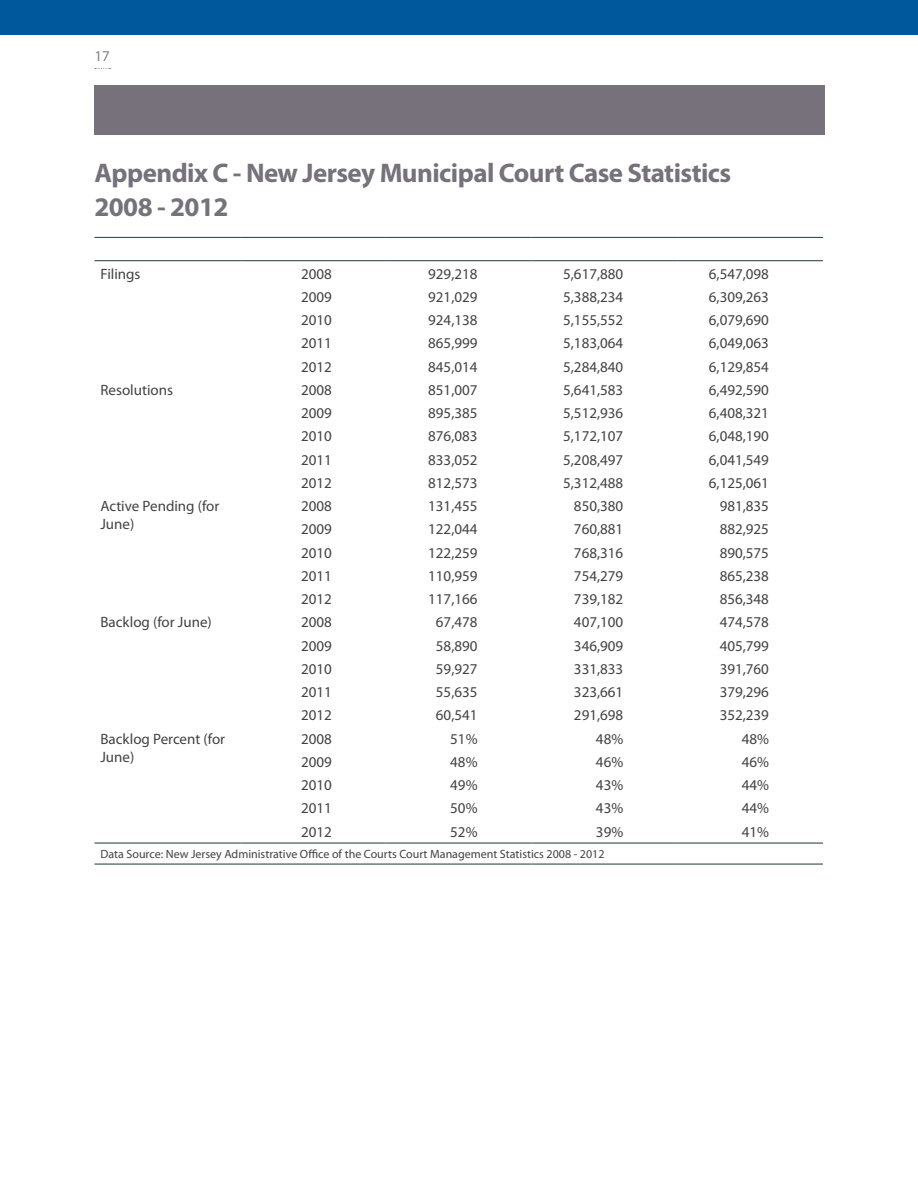
<style>
.page{position:relative;width:918px;height:1188px;background:#fff}
.page>*{position:absolute;margin:0;border:0;box-sizing:border-box;transform-origin:0 0}
.Heading_2{font:700 27px/33.6px "Myriad Pro";letter-spacing:-.02em;color:#77717b}
.Table_Content{font:15px/18px "Myriad Pro";color:#424242}
.t1{font:15px "Myriad Pro";color:#808285}
.Table_Foot_Notes{font:12px "Myriad Pro";color:#424242}
</style>
<div class="page">
<div style="left:94px;top:85px;width:730px;height:50px;background:#77717b"></div>
<div style="left:0;top:0;width:918px;height:35px;background:#00589c"></div>
<svg style="left:95px;top:68px;width:15px;height:1px"></svg>
<hr style="left:94px;top:237px;width:146px;height:1px;background:#354f50">
<hr style="left:240px;top:237px;width:146px;height:1px;background:#354f50">
<hr style="left:386px;top:237px;width:146px;height:1px;background:#354f50">
<hr style="left:532px;top:237px;width:145px;height:1px;background:#354f50">
<hr style="left:677px;top:237px;width:146px;height:1px;background:#354f50">
<hr style="left:94px;top:260px;width:146px;height:1px;background:#354f50">
<hr style="left:240px;top:260px;width:146px;height:1px;background:#354f50">
<hr style="left:386px;top:260px;width:146px;height:1px;background:#354f50">
<hr style="left:532px;top:260px;width:145px;height:1px;background:#354f50">
<hr style="left:677px;top:260px;width:146px;height:1px;background:#354f50">
<hr style="left:94px;top:843px;width:146px;height:1px;background:#354f50">
<hr style="left:240px;top:843px;width:146px;height:1px;background:#354f50">
<hr style="left:386px;top:843px;width:146px;height:1px;background:#354f50">
<hr style="left:532px;top:843px;width:145px;height:1px;background:#354f50">
<hr style="left:677px;top:843px;width:146px;height:1px;background:#354f50">
<hr style="left:94px;top:864px;width:146px;height:1px;background:#354f50">
<hr style="left:240px;top:864px;width:146px;height:1px;background:#354f50">
<hr style="left:386px;top:864px;width:146px;height:1px;background:#354f50">
<hr style="left:532px;top:864px;width:145px;height:1px;background:#354f50">
<hr style="left:677px;top:864px;width:146px;height:1px;background:#354f50">
<p class="t1" style="left:94px;top:47px;width:17px">17</p>
<p class="Heading_2" style="left:94px;top:155px;width:638px">Appendix C - New Jersey Municipal Court Case Statistics<br>2008 - 2012</p>
<p class="Table_Content" style="left:100px;top:264px;width:42px">Filings</p>
<p class="Table_Content" style="left:301px;top:264px;width:32px">2008</p>
<p class="Table_Content" style="left:428px;top:264px;width:51px">929,218</p>
<p class="Table_Content" style="left:563px;top:264px;width:62px">5,617,880</p>
<p class="Table_Content" style="left:709px;top:264px;width:62px">6,547,098</p>
<p class="Table_Content" style="left:301px;top:287px;width:32px">2009</p>
<p class="Table_Content" style="left:428px;top:287px;width:51px">921,029</p>
<p class="Table_Content" style="left:563px;top:287px;width:62px">5,388,234</p>
<p class="Table_Content" style="left:709px;top:287px;width:62px">6,309,263</p>
<p class="Table_Content" style="left:301px;top:311px;width:32px">2010</p>
<p class="Table_Content" style="left:428px;top:311px;width:51px">924,138</p>
<p class="Table_Content" style="left:563px;top:311px;width:62px">5,155,552</p>
<p class="Table_Content" style="left:709px;top:311px;width:62px">6,079,690</p>
<p class="Table_Content" style="left:301px;top:334px;width:32px">2011</p>
<p class="Table_Content" style="left:428px;top:334px;width:51px">865,999</p>
<p class="Table_Content" style="left:563px;top:334px;width:62px">5,183,064</p>
<p class="Table_Content" style="left:709px;top:334px;width:62px">6,049,063</p>
<p class="Table_Content" style="left:301px;top:357px;width:32px">2012</p>
<p class="Table_Content" style="left:428px;top:357px;width:51px">845,014</p>
<p class="Table_Content" style="left:563px;top:357px;width:62px">5,284,840</p>
<p class="Table_Content" style="left:709px;top:357px;width:62px">6,129,854</p>
<p class="Table_Content" style="left:100px;top:380px;width:74px">Resolutions</p>
<p class="Table_Content" style="left:301px;top:380px;width:32px">2008</p>
<p class="Table_Content" style="left:428px;top:380px;width:51px">851,007</p>
<p class="Table_Content" style="left:563px;top:380px;width:62px">5,641,583</p>
<p class="Table_Content" style="left:709px;top:380px;width:62px">6,492,590</p>
<p class="Table_Content" style="left:301px;top:404px;width:32px">2009</p>
<p class="Table_Content" style="left:428px;top:404px;width:51px">895,385</p>
<p class="Table_Content" style="left:563px;top:404px;width:62px">5,512,936</p>
<p class="Table_Content" style="left:709px;top:404px;width:62px">6,408,321</p>
<p class="Table_Content" style="left:301px;top:427px;width:32px">2010</p>
<p class="Table_Content" style="left:428px;top:427px;width:51px">876,083</p>
<p class="Table_Content" style="left:563px;top:427px;width:62px">5,172,107</p>
<p class="Table_Content" style="left:709px;top:427px;width:62px">6,048,190</p>
<p class="Table_Content" style="left:301px;top:450px;width:32px">2011</p>
<p class="Table_Content" style="left:428px;top:450px;width:51px">833,052</p>
<p class="Table_Content" style="left:563px;top:450px;width:62px">5,208,497</p>
<p class="Table_Content" style="left:709px;top:450px;width:62px">6,041,549</p>
<p class="Table_Content" style="left:301px;top:473px;width:32px">2012</p>
<p class="Table_Content" style="left:428px;top:473px;width:51px">812,573</p>
<p class="Table_Content" style="left:563px;top:473px;width:62px">5,312,488</p>
<p class="Table_Content" style="left:709px;top:473px;width:62px">6,125,061</p>
<p class="Table_Content" style="left:100px;top:497px;width:121px">Active Pending (for<br>June)</p>
<p class="Table_Content" style="left:301px;top:497px;width:32px">2008</p>
<p class="Table_Content" style="left:428px;top:497px;width:51px">131,455</p>
<p class="Table_Content" style="left:574px;top:497px;width:51px">850,380</p>
<p class="Table_Content" style="left:720px;top:497px;width:51px">981,835</p>
<p class="Table_Content" style="left:301px;top:520px;width:32px">2009</p>
<p class="Table_Content" style="left:428px;top:520px;width:51px">122,044</p>
<p class="Table_Content" style="left:574px;top:520px;width:51px">760,881</p>
<p class="Table_Content" style="left:720px;top:520px;width:51px">882,925</p>
<p class="Table_Content" style="left:301px;top:543px;width:32px">2010</p>
<p class="Table_Content" style="left:428px;top:543px;width:51px">122,259</p>
<p class="Table_Content" style="left:574px;top:543px;width:51px">768,316</p>
<p class="Table_Content" style="left:720px;top:543px;width:51px">890,575</p>
<p class="Table_Content" style="left:301px;top:566px;width:32px">2011</p>
<p class="Table_Content" style="left:428px;top:566px;width:51px">110,959</p>
<p class="Table_Content" style="left:574px;top:566px;width:51px">754,279</p>
<p class="Table_Content" style="left:720px;top:566px;width:51px">865,238</p>
<p class="Table_Content" style="left:301px;top:590px;width:32px">2012</p>
<p class="Table_Content" style="left:428px;top:590px;width:51px">117,166</p>
<p class="Table_Content" style="left:574px;top:590px;width:51px">739,182</p>
<p class="Table_Content" style="left:720px;top:590px;width:51px">856,348</p>
<p class="Table_Content" style="left:100px;top:613px;width:113px">Backlog (for June)</p>
<p class="Table_Content" style="left:301px;top:613px;width:32px">2008</p>
<p class="Table_Content" style="left:436px;top:613px;width:43px">67,478</p>
<p class="Table_Content" style="left:574px;top:613px;width:51px">407,100</p>
<p class="Table_Content" style="left:720px;top:613px;width:51px">474,578</p>
<p class="Table_Content" style="left:301px;top:636px;width:32px">2009</p>
<p class="Table_Content" style="left:436px;top:636px;width:43px">58,890</p>
<p class="Table_Content" style="left:574px;top:636px;width:51px">346,909</p>
<p class="Table_Content" style="left:720px;top:636px;width:51px">405,799</p>
<p class="Table_Content" style="left:301px;top:659px;width:32px">2010</p>
<p class="Table_Content" style="left:436px;top:659px;width:43px">59,927</p>
<p class="Table_Content" style="left:574px;top:659px;width:51px">331,833</p>
<p class="Table_Content" style="left:720px;top:659px;width:51px">391,760</p>
<p class="Table_Content" style="left:301px;top:683px;width:32px">2011</p>
<p class="Table_Content" style="left:436px;top:683px;width:43px">55,635</p>
<p class="Table_Content" style="left:574px;top:683px;width:51px">323,661</p>
<p class="Table_Content" style="left:720px;top:683px;width:51px">379,296</p>
<p class="Table_Content" style="left:301px;top:706px;width:32px">2012</p>
<p class="Table_Content" style="left:436px;top:706px;width:43px">60,541</p>
<p class="Table_Content" style="left:574px;top:706px;width:51px">291,698</p>
<p class="Table_Content" style="left:720px;top:706px;width:51px">352,239</p>
<p class="Table_Content" style="left:100px;top:729px;width:126px">Backlog Percent (for<br>June)</p>
<p class="Table_Content" style="left:301px;top:729px;width:32px">2008</p>
<p class="Table_Content" style="left:450px;top:729px;width:29px">51%</p>
<p class="Table_Content" style="left:596px;top:729px;width:29px">48%</p>
<p class="Table_Content" style="left:742px;top:729px;width:29px">48%</p>
<p class="Table_Content" style="left:301px;top:752px;width:32px">2009</p>
<p class="Table_Content" style="left:450px;top:752px;width:29px">48%</p>
<p class="Table_Content" style="left:596px;top:752px;width:29px">46%</p>
<p class="Table_Content" style="left:742px;top:752px;width:29px">46%</p>
<p class="Table_Content" style="left:301px;top:776px;width:32px">2010</p>
<p class="Table_Content" style="left:450px;top:776px;width:29px">49%</p>
<p class="Table_Content" style="left:596px;top:776px;width:29px">43%</p>
<p class="Table_Content" style="left:742px;top:776px;width:29px">44%</p>
<p class="Table_Content" style="left:301px;top:799px;width:32px">2011</p>
<p class="Table_Content" style="left:450px;top:799px;width:29px">50%</p>
<p class="Table_Content" style="left:596px;top:799px;width:29px">43%</p>
<p class="Table_Content" style="left:742px;top:799px;width:29px">44%</p>
<p class="Table_Content" style="left:301px;top:822px;width:32px">2012</p>
<p class="Table_Content" style="left:450px;top:822px;width:29px">52%</p>
<p class="Table_Content" style="left:596px;top:822px;width:29px">39%</p>
<p class="Table_Content" style="left:742px;top:822px;width:29px">41%</p>
<p class="Table_Foot_Notes" style="left:100px;top:847px;width:506px">Data Source: New Jersey Administrative Office of the Courts Court Management Statistics 2008 - 2012</p>
</div>
